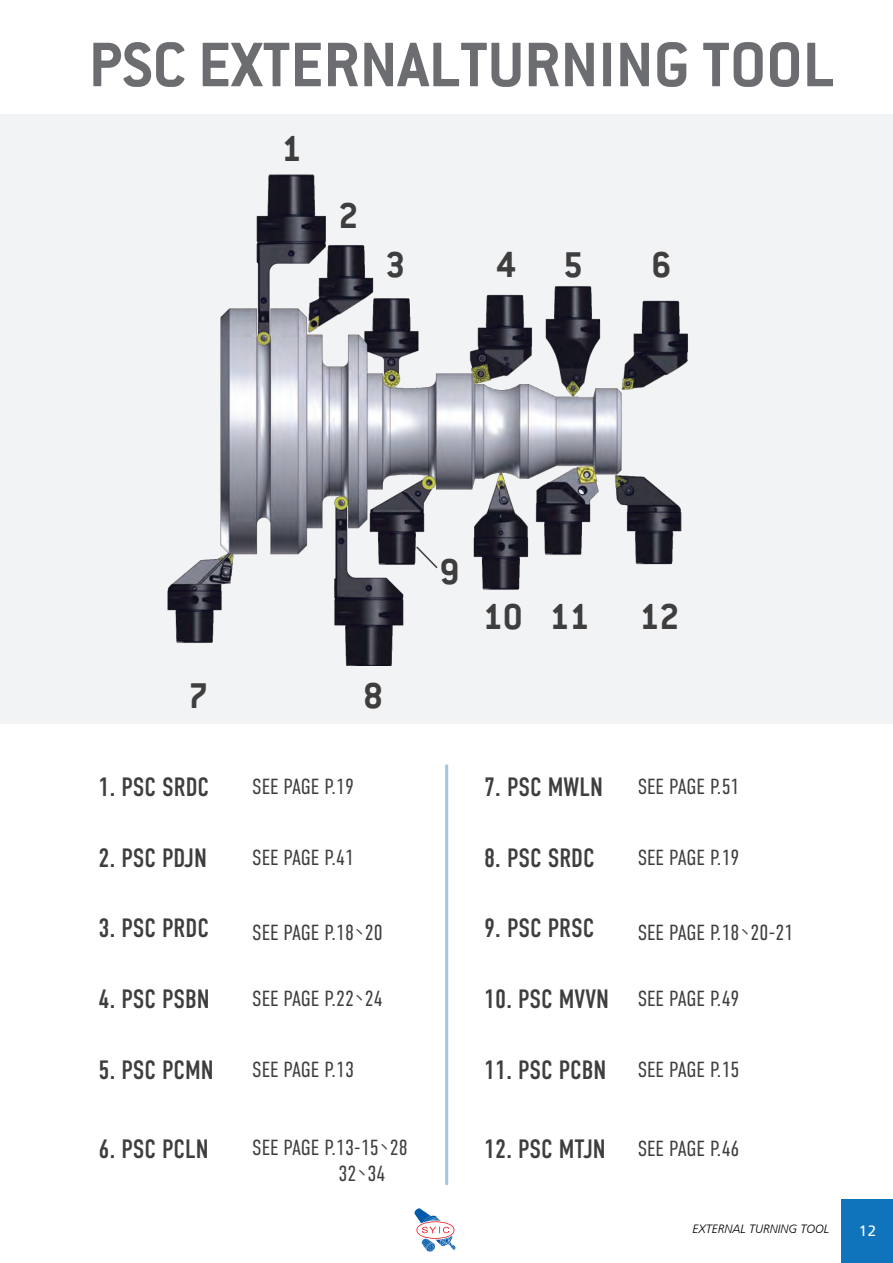
<style>
.page{position:relative;width:893px;height:1263px;background:#fff}
.page>*{position:absolute;margin:0;border:0;box-sizing:border-box;transform-origin:0 0}
.t1{font:700 69px "Conduit ITC";color:#6c6d70}
.t2{font:700 39.6px "Conduit ITC";color:#3e3e3f}
.t3{font:26.55px "DIN Condensed";color:#3e3e3f}
.t4{font:300 21.9px/26.2px "DIN Condensed";color:#3e3e3f}
.t5{font:15px "Frutiger LT Std";color:#fff}
.t6{font:italic 300 12px "Frutiger CE";color:#000}
.s1{font-family:"Noto Sans CJ Ktc"}
</style>
<div class="page">
<div style="left:842px;top:1199px;width:51px;height:64px;background:#1074bc"></div>
<svg style="left:414px;top:1208px;width:42px;height:44px"></svg>
<hr style="left:0;top:724px;width:1px;height:539px;background:#9dc9df">
<div style="left:0;top:115px;width:893px;height:609px;background:#f2f3f4"></div>
<img style="left:167px;top:174px;width:521px;height:491px">
<svg style="left:415px;top:545px;width:24px;height:25px"></svg>
<hr style="left:445px;top:765px;width:3px;height:420px;background:#9dc9df">
<h1 class="t1" style="left:89px;top:24px;width:747px">PSC EXTERNALTURNING TOOL</h1>
<h2 class="t2" style="left:282px;top:125px;width:22px">1</h2>
<h2 class="t2" style="left:338px;top:193px;width:22px">2</h2>
<h2 class="t2" style="left:386px;top:241px;width:22px">3</h2>
<h2 class="t2" style="left:496px;top:241px;width:88px">4 5</h2>
<h2 class="t2" style="left:652px;top:241px;width:22px">6</h2>
<h2 class="t2" style="left:439px;top:548px;width:22px">9</h2>
<h2 class="t2" style="left:483px;top:594px;width:108px">10 11</h2>
<h2 class="t2" style="left:640px;top:594px;width:42px">12</h2>
<h2 class="t2" style="left:188px;top:672px;width:22px">7</h2>
<h2 class="t2" style="left:363px;top:672px;width:22px">8</h2>
<p class="t3" style="left:99px;top:772px;width:112px">1. PSC SRDC</p>
<p class="t4" style="left:252px;top:774px;width:103px">SEE PAGE P.19</p>
<p class="t3" style="left:484px;top:772px;width:120px">7. PSC MWLN</p>
<p class="t4" style="left:638px;top:774px;width:103px">SEE PAGE P.51</p>
<p class="t3" style="left:99px;top:843px;width:110px">2. PSC PDJN</p>
<p class="t4" style="left:252px;top:844px;width:103px">SEE PAGE P.41</p>
<p class="t3" style="left:484px;top:843px;width:112px">8. PSC SRDC</p>
<p class="t4" style="left:638px;top:844px;width:103px">SEE PAGE P.19</p>
<p class="t3" style="left:99px;top:913px;width:112px">3. PSC PRDC</p>
<p class="t4" style="left:252px;top:919px;width:132px">SEE PAGE P.18<span class="s1">、</span>20</p>
<p class="t3" style="left:484px;top:913px;width:112px">9. PSC PRSC</p>
<p class="t4" style="left:638px;top:919px;width:157px">SEE PAGE P.18<span class="s1">、</span>20-21</p>
<p class="t3" style="left:99px;top:984px;width:113px">4. PSC PSBN</p>
<p class="t4" style="left:252px;top:986px;width:132px">SEE PAGE P.22<span class="s1">、</span>24</p>
<p class="t3" style="left:484px;top:984px;width:126px">10. PSC MVVN</p>
<p class="t4" style="left:638px;top:985px;width:103px">SEE PAGE P.49</p>
<p class="t3" style="left:99px;top:1055px;width:117px">5. PSC PCMN</p>
<p class="t4" style="left:252px;top:1056px;width:103px">SEE PAGE P.13</p>
<p class="t3" style="left:484px;top:1055px;width:124px">11. PSC PCBN</p>
<p class="t4" style="left:638px;top:1056px;width:103px">SEE PAGE P.15</p>
<p class="t3" style="left:99px;top:1134px;width:112px">6. PSC PCLN</p>
<p class="t4" style="left:339px;top:1134px;width:71px;text-indent:-86px">SEE PAGE P.13-15<span class="s1">、</span>28<br>32<span class="s1">、</span>34</p>
<p class="t3" style="left:484px;top:1134px;width:123px">12. PSC MTJN</p>
<p class="t4" style="left:638px;top:1135px;width:103px">SEE PAGE P.46</p>
<p class="t6" style="left:692px;top:1221px;width:138px">EXTERNAL TURNING TOOL</p>
<p class="t5" style="left:859px;top:1222px;width:19px">12</p>
</div>
